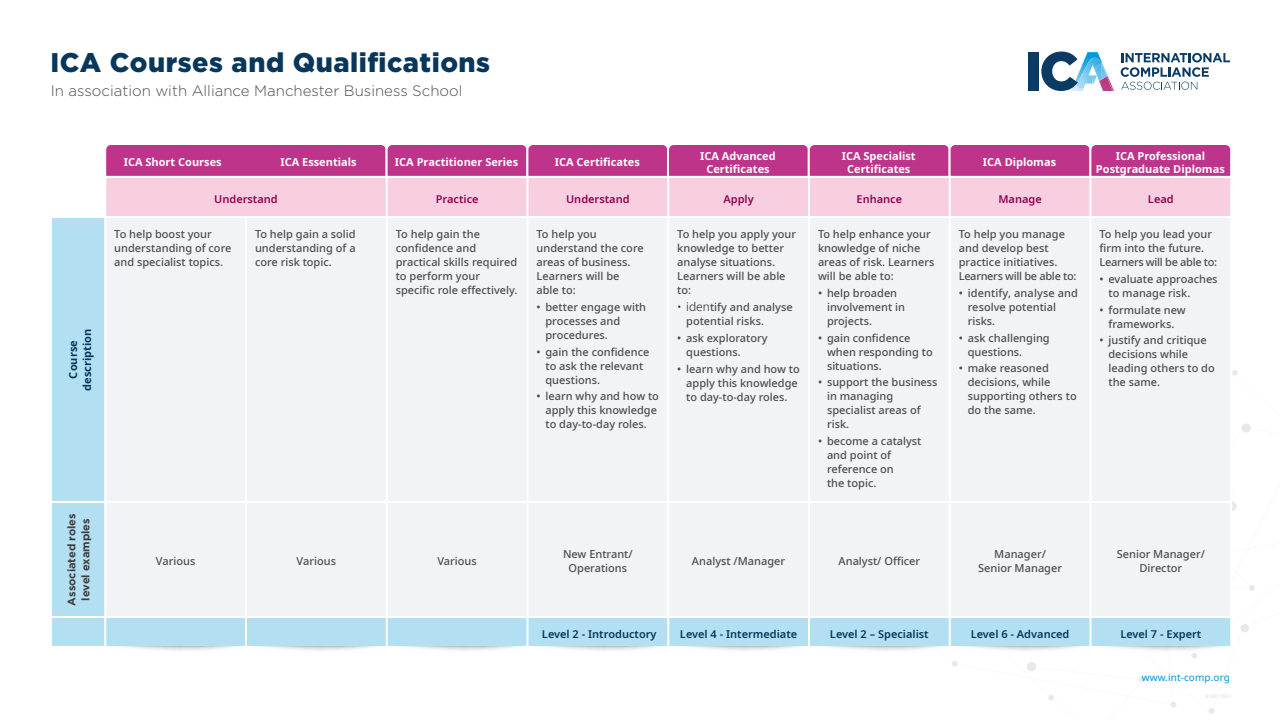
<style>
.page{position:relative;width:1280px;height:720px;background:#fff}
.page>*{position:absolute;margin:0;border:0;box-sizing:border-box;transform-origin:0 0}
.t1{font:900 27px "Gotham";letter-spacing:.02em;color:#09375c}
.t2{font:300 15px "Gotham";color:#4b4c4d}
.Body_Copy{font:500 11px/14px "Noto Sans";color:#4b4c4d}
.Table_Header_H1{font:700 11px/13.2px "Noto Sans";color:#fff;text-align:center}
.Table_Header_H1-2{font:600 11px "Noto Sans";color:#09375c}
.Table_Header_H1-3{font:600 11px "Noto Sans";color:#8d044e}
.t3{font:700 11px/14px "Gotham";color:#3e3e3f;text-align:center}
.Table_Header_H1-4{font:700 11px/14px "Noto Sans";color:#09375c;text-align:center}
.t4{font:10px "Noto Sans";letter-spacing:.01em;color:#0096d6}
.s1{font-weight:300;font-size:12px;color:#231f20}
</style>
<div class="page">
<svg style="left:1232px;top:370px;width:6px;height:6px"></svg>
<svg style="left:1232px;top:501px;width:4px;height:10px"></svg>
<svg style="left:1242px;top:423px;width:9px;height:9px"></svg>
<svg style="left:1249px;top:585px;width:6px;height:6px"></svg>
<svg style="left:1240px;top:624px;width:9px;height:9px"></svg>
<svg style="left:1191px;top:653px;width:6px;height:6px"></svg>
<svg style="left:1209px;top:708px;width:5px;height:6px"></svg>
<svg style="left:1170px;top:702px;width:6px;height:6px"></svg>
<svg style="left:1139px;top:677px;width:6px;height:5px"></svg>
<svg style="left:952px;top:661px;width:6px;height:6px"></svg>
<svg style="left:1048px;top:695px;width:6px;height:6px"></svg>
<svg style="left:1027px;top:662px;width:9px;height:9px"></svg>
<div style="left:106px;top:179px;width:1124px;height:37px;background:#f8cfe1"></div>
<div style="left:52px;top:218px;width:1178px;height:428px;background:#b3dff3"></div>
<div style="left:106px;top:218px;width:1124px;height:398px;background:#f2f3f4"></div>
<hr style="left:386px;top:178px;width:2px;height:38px;background:#fff">
<hr style="left:527px;top:178px;width:2px;height:38px;background:#fff">
<hr style="left:667px;top:178px;width:2px;height:38px;background:#fff">
<hr style="left:808px;top:178px;width:2px;height:38px;background:#fff">
<hr style="left:949px;top:178px;width:2px;height:38px;background:#fff">
<hr style="left:1090px;top:178px;width:2px;height:38px;background:#fff">
<hr style="left:104px;top:218px;width:2px;height:283px;background:#fff">
<hr style="left:245px;top:218px;width:2px;height:283px;background:#fff">
<hr style="left:386px;top:218px;width:2px;height:283px;background:#fff">
<hr style="left:527px;top:218px;width:2px;height:283px;background:#fff">
<hr style="left:667px;top:218px;width:2px;height:283px;background:#fff">
<hr style="left:808px;top:218px;width:2px;height:283px;background:#fff">
<hr style="left:949px;top:218px;width:2px;height:283px;background:#fff">
<hr style="left:1090px;top:218px;width:2px;height:283px;background:#fff">
<hr style="left:50px;top:501px;width:55px;height:2px;background:#fff">
<hr style="left:105px;top:501px;width:141px;height:2px;background:#fff">
<hr style="left:104px;top:503px;width:2px;height:113px;background:#fff">
<hr style="left:246px;top:501px;width:141px;height:2px;background:#fff">
<hr style="left:245px;top:503px;width:2px;height:113px;background:#fff">
<hr style="left:387px;top:501px;width:141px;height:2px;background:#fff">
<hr style="left:386px;top:503px;width:2px;height:113px;background:#fff">
<hr style="left:528px;top:501px;width:140px;height:2px;background:#fff">
<hr style="left:527px;top:503px;width:2px;height:113px;background:#fff">
<hr style="left:668px;top:501px;width:141px;height:2px;background:#fff">
<hr style="left:667px;top:503px;width:2px;height:113px;background:#fff">
<hr style="left:809px;top:501px;width:141px;height:2px;background:#fff">
<hr style="left:808px;top:503px;width:2px;height:113px;background:#fff">
<hr style="left:950px;top:501px;width:141px;height:2px;background:#fff">
<hr style="left:949px;top:503px;width:2px;height:113px;background:#fff">
<hr style="left:1091px;top:501px;width:141px;height:2px;background:#fff">
<hr style="left:1090px;top:503px;width:2px;height:113px;background:#fff">
<hr style="left:50px;top:616px;width:55px;height:2px;background:#fff">
<hr style="left:105px;top:616px;width:141px;height:2px;background:#fff">
<hr style="left:104px;top:618px;width:2px;height:28px;background:#fff">
<hr style="left:246px;top:616px;width:141px;height:2px;background:#fff">
<hr style="left:245px;top:618px;width:2px;height:28px;background:#fff">
<hr style="left:387px;top:616px;width:141px;height:2px;background:#fff">
<hr style="left:386px;top:618px;width:2px;height:28px;background:#fff">
<hr style="left:527px;top:618px;width:2px;height:28px;background:#fff">
<hr style="left:528px;top:616px;width:140px;height:2px;background:#fff">
<hr style="left:668px;top:616px;width:141px;height:2px;background:#fff">
<hr style="left:809px;top:616px;width:141px;height:2px;background:#fff">
<hr style="left:950px;top:616px;width:141px;height:2px;background:#fff">
<hr style="left:1091px;top:616px;width:141px;height:2px;background:#fff">
<hr style="left:667px;top:618px;width:2px;height:28px;background:#fff">
<hr style="left:808px;top:618px;width:2px;height:28px;background:#fff">
<hr style="left:949px;top:618px;width:2px;height:28px;background:#fff">
<hr style="left:1090px;top:618px;width:2px;height:28px;background:#fff">
<svg style="left:106px;top:145px;width:1125px;height:34px;background:#c54896"></svg>
<svg style="left:1041px;top:52px;width:73px;height:39px"></svg>
<div style="left:1028px;top:52px;width:11px;height:39px;background:#0b3a62"></div>
<svg style="left:1121px;top:53px;width:109px;height:37px"></svg>
<p class="t1" style="left:50px;top:43px;width:441px">ICA Courses and Qualifications</p>
<p class="t2" style="left:51px;top:81px;width:413px">In association with Alliance Manchester Business School</p>
<p class="Table_Header_H1" style="left:124px;top:156px;width:99px">ICA Short Courses</p>
<p class="Table_Header_H1" style="left:280px;top:156px;width:78px">ICA Essentials</p>
<p class="Table_Header_H1" style="left:395px;top:156px;width:125px">ICA Practitioner Series</p>
<p class="Table_Header_H1" style="left:555px;top:156px;width:87px">ICA Certificates</p>
<p class="Table_Header_H1" style="left:700px;top:149px;width:77px">ICA Advanced<br>Certificates</p>
<p class="Table_Header_H1" style="left:842px;top:149px;width:75px">ICA Specialist<br>Certificates</p>
<p class="Table_Header_H1" style="left:983px;top:156px;width:75px">ICA Diplomas</p>
<p class="Table_Header_H1" style="left:1096px;top:149px;width:130px">ICA Professional<br>Postgraduate Diplomas</p>
<p class="Table_Header_H1-4" style="left:66px;top:391px;width:64px;rotate:-90deg">Course description</p>
<p class="t3" style="left:65px;top:606px;width:94px;rotate:-90deg">Associated roles level examples</p>
<p class="Table_Header_H1-3" style="left:214px;top:191px;width:65px">Understand</p>
<p class="Table_Header_H1-3" style="left:436px;top:191px;width:44px">Practice</p>
<p class="Table_Header_H1-3" style="left:566px;top:191px;width:65px">Understand</p>
<p class="Table_Header_H1-3" style="left:723px;top:191px;width:32px">Apply</p>
<p class="Table_Header_H1-3" style="left:857px;top:191px;width:47px">Enhance</p>
<p class="Table_Header_H1-3" style="left:998px;top:191px;width:45px">Manage</p>
<p class="Table_Header_H1-3" style="left:1148px;top:191px;width:27px">Lead</p>
<p class="Body_Copy" style="left:114px;top:227px;width:119px">To help boost your understanding of core and specialist topics.</p>
<p class="Body_Copy" style="left:255px;top:227px;width:102px;text-align:justify">To help gain a solid understanding of a core risk topic.</p>
<p class="Body_Copy" style="left:396px;top:227px;width:123px">To help gain the confidence and practical skills required to perform your specific role effectively.</p>
<p class="Body_Copy" style="left:537px;top:227px;width:109px">To help you understand the core areas of business.<br>Learners will be able to:</p>
<p class="Body_Copy" style="left:546px;top:300px;width:102px;text-indent:-9px">• better engage with processes and procedures.</p>
<p class="Body_Copy" style="left:546px;top:345px;width:105px;text-indent:-9px">• gain the confidence to ask the relevant questions.</p>
<p class="Body_Copy" style="left:546px;top:390px;width:115px;text-indent:-9px">• learn why and how to apply this knowledge to day-to-day roles.</p>
<p class="Body_Copy" style="left:677px;top:227px;width:120px">To help you apply your knowledge to better analyse situations.<br>Learners will be able to:</p>
<p class="Body_Copy" style="left:686px;top:301px;width:108px;text-indent:-9px"><span class="s1">• iden</span>tify and analyse potential risks.</p>
<p class="Body_Copy" style="left:686px;top:331px;width:83px;text-indent:-9px">• ask exploratory questions.</p>
<p class="Body_Copy" style="left:686px;top:362px;width:115px;text-indent:-9px">• learn why and how to apply this knowledge to day-to-day roles.</p>
<p class="Body_Copy" style="left:818px;top:227px;width:118px">To help enhance your knowledge of niche areas of risk. Learners will be able to:</p>
<p class="Body_Copy" style="left:827px;top:286px;width:80px;text-indent:-9px">• help broaden involvement in projects.</p>
<p class="Body_Copy" style="left:827px;top:331px;width:107px;text-indent:-9px">• gain confidence when responding to situations.</p>
<p class="Body_Copy" style="left:827px;top:376px;width:112px;text-indent:-9px">• support the business in managing specialist areas of risk.</p>
<p class="Body_Copy" style="left:827px;top:434px;width:96px;text-indent:-9px">• become a catalyst and point of reference on<br>the topic.</p>
<p class="Body_Copy" style="left:959px;top:227px;width:119px">To help you manage and develop best practice initiatives.<br>Learners will be able to:</p>
<p class="Body_Copy" style="left:968px;top:286px;width:112px;text-indent:-9px">• identify, analyse and resolve potential risks.</p>
<p class="Body_Copy" style="left:968px;top:331px;width:84px;text-indent:-9px">• ask challenging questions.</p>
<p class="Body_Copy" style="left:968px;top:362px;width:110px;text-indent:-9px">• make reasoned decisions, while supporting others to do the same.</p>
<p class="Body_Copy" style="left:1100px;top:227px;width:119px">To help you lead your firm into the future.<br>Learners will be able to:</p>
<p class="Body_Copy" style="left:1109px;top:272px;width:111px;text-indent:-9px">• evaluate approaches to manage risk.</p>
<p class="Body_Copy" style="left:1100px;top:303px;width:88px;text-align:center">• formulate new frameworks.</p>
<p class="Body_Copy" style="left:1109px;top:334px;width:108px;text-indent:-9px">• justify and critique decisions while leading others to do the same.</p>
<p class="Body_Copy" style="left:156px;top:555px;width:41px">Various</p>
<p class="Body_Copy" style="left:297px;top:555px;width:41px">Various</p>
<p class="Body_Copy" style="left:437px;top:555px;width:41px">Various</p>
<p class="Body_Copy" style="left:563px;top:548px;width:71px;text-align:center">New Entrant/<br>Operations</p>
<p class="Body_Copy" style="left:692px;top:555px;width:95px">Analyst /Manager</p>
<p class="Body_Copy" style="left:839px;top:555px;width:83px">Analyst/ Officer</p>
<p class="Body_Copy" style="left:978px;top:548px;width:85px;text-align:center">Manager/<br>Senior Manager</p>
<p class="Body_Copy" style="left:1117px;top:548px;width:90px;text-align:center">Senior Manager/<br>Director</p>
<p class="Table_Header_H1-2" style="left:542px;top:626px;width:116px">Level 2 - Introductory</p>
<p class="Table_Header_H1-2" style="left:680px;top:626px;width:119px">Level 4 - Intermediate</p>
<p class="Table_Header_H1-2" style="left:830px;top:626px;width:100px">Level 2 – Specialist</p>
<p class="Table_Header_H1-2" style="left:971px;top:626px;width:100px">Level 6 - Advanced</p>
<p class="Table_Header_H1-2" style="left:1120px;top:626px;width:83px">Level 7 - Expert</p>
<p class="t4" style="left:1142px;top:670px;width:90px">www.int-comp.org</p>
</div>
